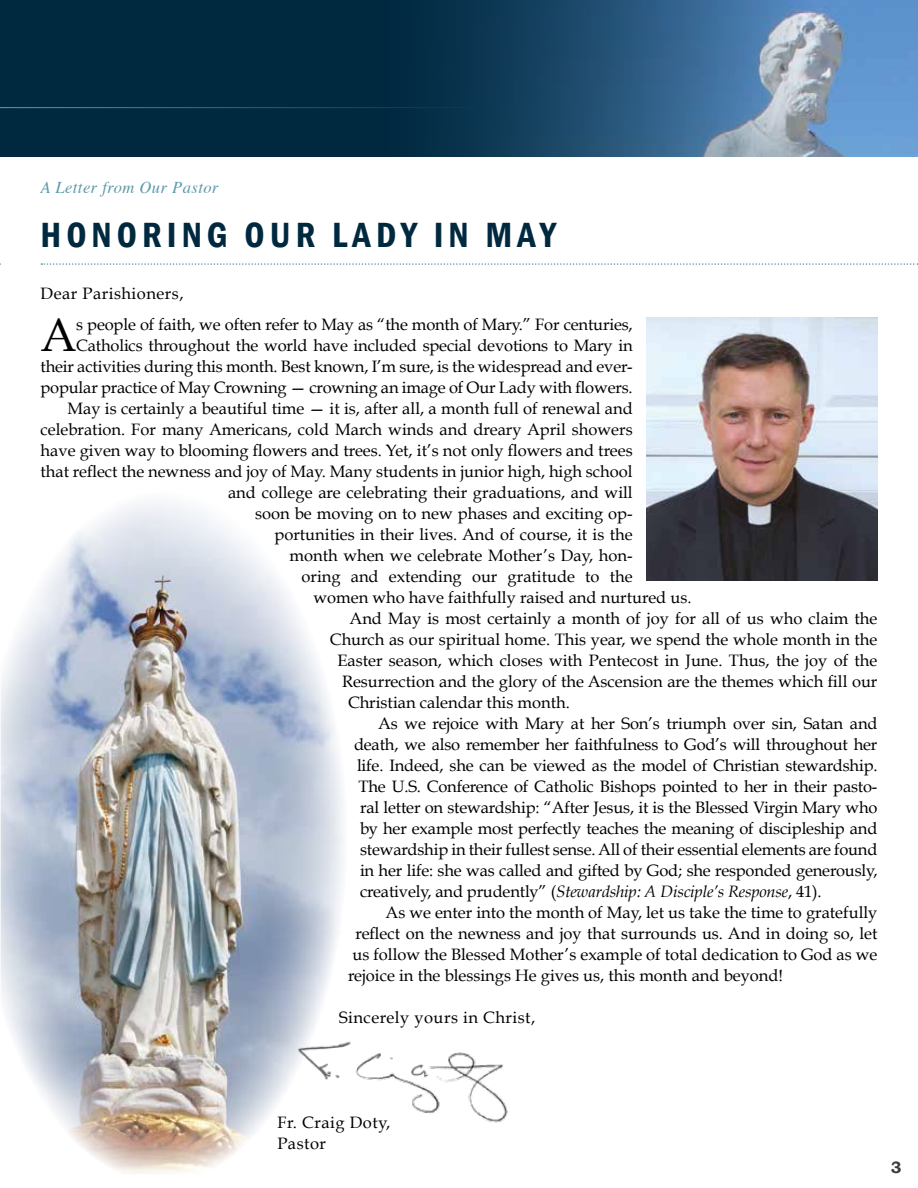
<style>
.page{position:relative;width:918px;height:1188px;background:#fff}
.page>*{position:absolute;margin:0;border:0;box-sizing:border-box;transform-origin:0 0}
.t1{font:46.65px "Book Antiqua";color:#000}
.t2{font:600 condensed 36px "Franklin Gothic";letter-spacing:.14em;color:#002940}
.t3{font:16.5px "Book Antiqua";color:#000}
.t4{font:italic 16.5px "Book Antiqua";letter-spacing:-.01em;color:#000}
.t5{font:16.5px/21px "Book Antiqua";letter-spacing:.03em;color:#000}
.t6{font:italic 16.5px "Times";letter-spacing:.03em;color:#5c9aa8}
.t7{font:700 16.5px "Bookman Old Style";color:#3b3b3c}
.s1{font-style:normal}
</style>
<div class="page">
<div style="left:0;top:0;width:918px;height:157px;background:#002940"></div>
<img style="left:449px;top:0;width:469px;height:157px">
<hr style="left:0;top:107px;width:482px;height:1px;background:#fff">
<img style="left:1px;top:502px;width:343px;height:672px">
<svg style="left:0;top:788px;width:1px;height:152px"></svg>
<svg style="left:41px;top:263px;width:877px;height:2px"></svg>
<img style="left:646px;top:318px;width:232px;height:262px">
<img style="left:292px;top:1035px;width:216px;height:94px">
<p class="t6" style="left:40px;top:173px;width:180px">A Letter from Our Pastor</p>
<h2 class="t2" style="left:40px;top:211px;width:517px">HONORING OUR LADY IN MAY</h2>
<p class="t5" style="left:40px;top:283px;width:145px">Dear Parishioners,</p>
<h1 class="t1" style="left:40px;top:306px;width:38px">A</h1>
<p class="t3" style="left:76px;top:314px;width:558px">s people of faith, we often refer to May as “the month of Mary.” For centuries,</p>
<p class="t3" style="left:76px;top:335px;width:558px">Catholics throughout the world have included special devotions to Mary in</p>
<p class="t3" style="left:41px;top:356px;width:594px">their activities during this month. Best known, I’m sure, is the widespread and ever-</p>
<p class="t3" style="left:41px;top:377px;width:594px">popular practice of May Crowning — crowning an image of Our Lady with flowers.</p>
<p class="t3" style="left:68px;top:398px;width:567px">May is certainly a beautiful time — it is, after all, a month full of renewal and</p>
<p class="t3" style="left:41px;top:419px;width:594px">celebration. For many Americans, cold March winds and dreary April showers</p>
<p class="t3" style="left:41px;top:440px;width:594px">have given way to blooming flowers and trees. Yet, it’s not only flowers and trees</p>
<p class="t3" style="left:41px;top:461px;width:594px">that reflect the newness and joy of May. Many students in junior high, high school</p>
<p class="t3" style="left:228px;top:482px;width:406px">and college are celebrating their graduations, and will</p>
<p class="t3" style="left:255px;top:503px;width:379px">soon be moving on to new phases and exciting op-</p>
<p class="t3" style="left:275px;top:524px;width:360px">portunities in their lives. And of course, it is the</p>
<p class="t3" style="left:290px;top:545px;width:345px">month when we celebrate Mother’s Day, hon-</p>
<p class="t3" style="left:302px;top:566px;width:333px">oring and extending our gratitude to the</p>
<p class="t3" style="left:313px;top:587px;width:380px">women who have faithfully raised and nurtured us.</p>
<p class="t3" style="left:350px;top:608px;width:529px">And May is most certainly a month of joy for all of us who claim the</p>
<p class="t3" style="left:330px;top:629px;width:549px">Church as our spiritual home. This year, we spend the whole month in the</p>
<p class="t3" style="left:338px;top:650px;width:541px">Easter season, which closes with Pentecost in June. Thus, the joy of the</p>
<p class="t3" style="left:342px;top:671px;width:537px">Resurrection and the glory of the Ascension are the themes which fill our</p>
<p class="t3" style="left:348px;top:692px;width:223px">Christian calendar this month.</p>
<p class="t3" style="left:378px;top:713px;width:501px">As we rejoice with Mary at her Son’s triumph over sin, Satan and</p>
<p class="t3" style="left:354px;top:734px;width:525px">death, we also remember her faithfulness to God’s will throughout her</p>
<p class="t3" style="left:357px;top:755px;width:522px">life. Indeed, she can be viewed as the model of Christian stewardship.</p>
<p class="t3" style="left:359px;top:776px;width:520px">The U.S. Conference of Catholic Bishops pointed to her in their pasto-</p>
<p class="t3" style="left:360px;top:797px;width:519px">ral letter on stewardship: “After Jesus, it is the Blessed Virgin Mary who</p>
<p class="t3" style="left:360px;top:818px;width:519px">by her example most perfectly teaches the meaning of discipleship and</p>
<p class="t3" style="left:360px;top:839px;width:519px">stewardship in their fullest sense. All of their essential elements are found</p>
<p class="t3" style="left:360px;top:860px;width:519px">in her life: she was called and gifted by God; she responded generously,</p>
<p class="t4" style="left:360px;top:880px;width:463px"><span class="s1">creatively, and prudently” (</span>Stewardship: A Disciple’s Response<span class="s1">, 41).</span></p>
<p class="t3" style="left:386px;top:902px;width:493px">As we enter into the month of May, let us take the time to gratefully</p>
<p class="t3" style="left:356px;top:923px;width:523px">reflect on the newness and joy that surrounds us. And in doing so, let</p>
<p class="t3" style="left:353px;top:944px;width:526px">us follow the Blessed Mother’s example of total dedication to God as we</p>
<p class="t3" style="left:348px;top:965px;width:437px">rejoice in the blessings He gives us, this month and beyond!</p>
<p class="t5" style="left:339px;top:1007px;width:198px">Sincerely yours in Christ,</p>
<p class="t5" style="left:278px;top:1112px;width:114px">Fr. Craig Doty,<br>Pastor</p>
<p class="t7" style="left:891px;top:1157px;width:12px">3</p>
</div>
